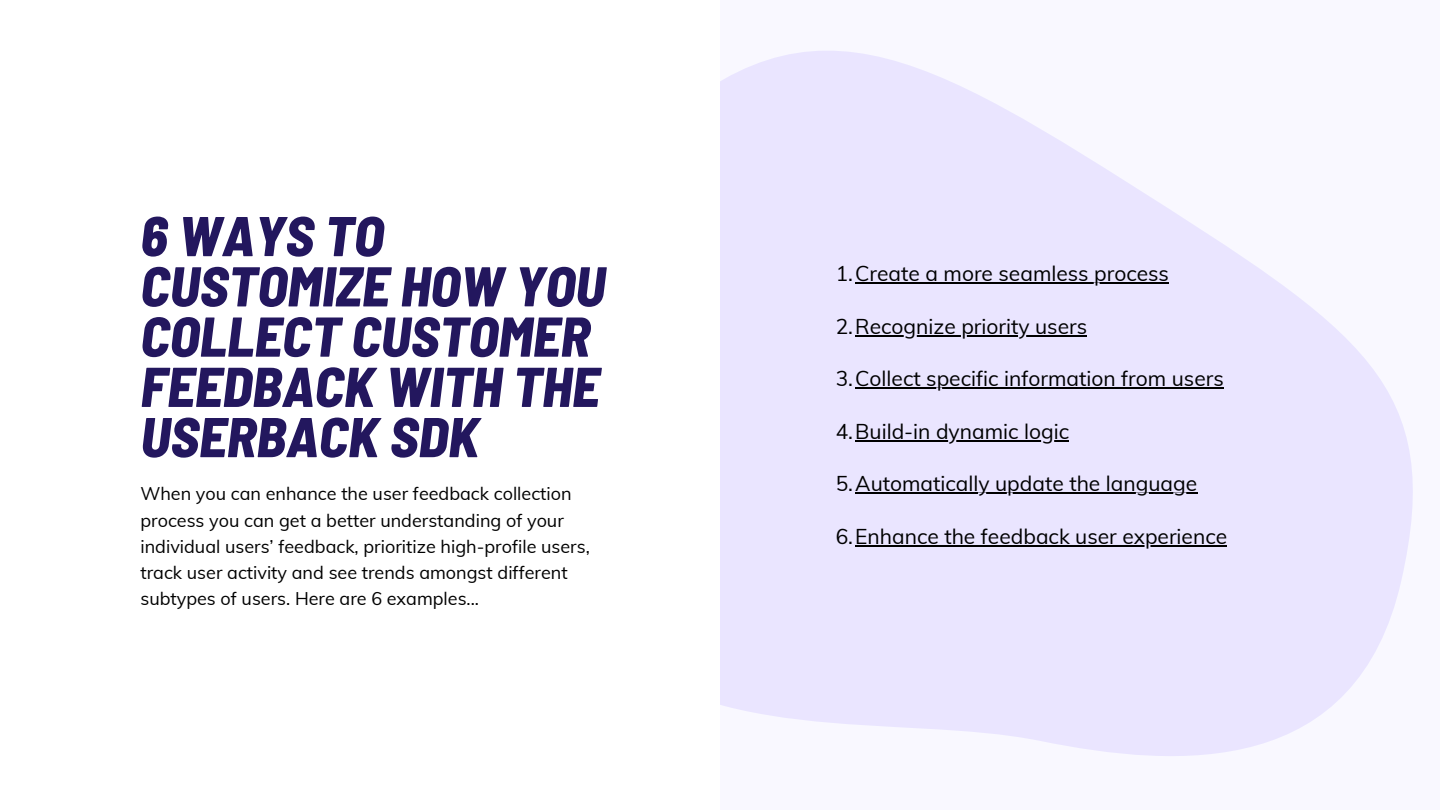
<style>
.page{position:relative;width:1440px;height:810px;background:#f9f8ff}
.page>*{position:absolute;margin:0;border:0;box-sizing:border-box;transform-origin:0 0}
.t1{font:italic 800 semi-condensed 56px/50.2px "Barlow";color:#23175e}
.t2{font:21px "Muli";color:#000}
.t3{font:18px/26.2px "Muli";color:#000}
</style>
<div class="page">
<svg style="left:720px;top:51px;width:693px;height:705px;fill:#eae5ff"></svg>
<div style="left:0;top:0;width:720px;height:810px;background:#fff"></div>
<hr style="left:855px;top:283px;width:314px;height:1px;background:#000">
<hr style="left:855px;top:335px;width:232px;height:2px;background:#000">
<hr style="left:855px;top:388px;width:369px;height:1px;background:#000">
<hr style="left:855px;top:440px;width:214px;height:2px;background:#000">
<hr style="left:855px;top:493px;width:342px;height:1px;background:#000">
<hr style="left:855px;top:545px;width:372px;height:2px;background:#000">
<h1 class="t1" style="left:140px;top:208px;width:466px">6 WAYS TO<br>CUSTOMIZE HOW YOU<br>COLLECT CUSTOMER<br>FEEDBACK WITH THE<br>USERBACK SDK</h1>
<p class="t3" style="left:140px;top:480px;width:451px">When you can enhance the user feedback collection process you can get a better understanding of your individual users’ feedback, prioritize high-profile users, track user activity and see trends amongst different subtypes of users. Here are 6 examples...</p>
<p class="t2" style="left:836px;top:258px;width:335px">1.Create a more seamless process</p>
<p class="t2" style="left:836px;top:311px;width:253px">2.Recognize priority users</p>
<p class="t2" style="left:836px;top:363px;width:390px">3.Collect specific information from users</p>
<p class="t2" style="left:836px;top:416px;width:235px">4.Build-in dynamic logic</p>
<p class="t2" style="left:836px;top:468px;width:363px">5.Automatically update the language</p>
<p class="t2" style="left:836px;top:521px;width:393px">6.Enhance the feedback user experience</p>
</div>
